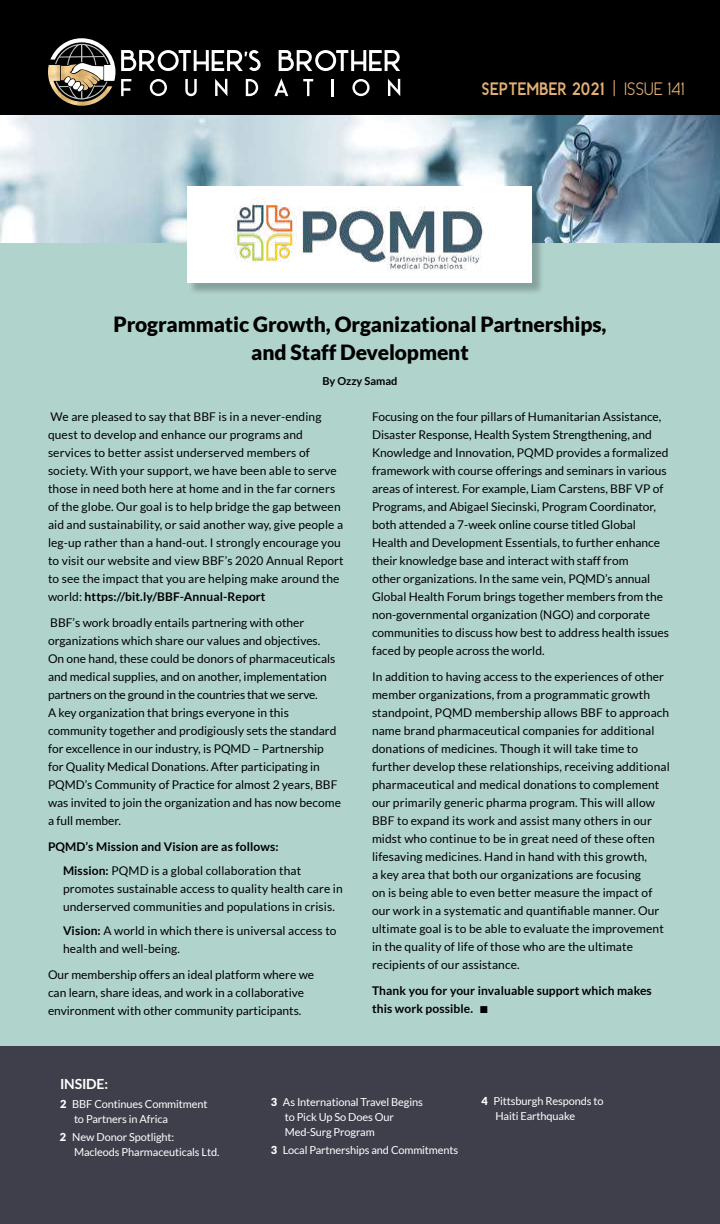
<style>
.page{position:relative;width:720px;height:1224px;background:#fff}
.page>*{position:absolute;margin:0;border:0;box-sizing:border-box;transform-origin:0 0}
.t1{font:900 21px/28px "Lato";letter-spacing:-.005em;color:#000;text-align:center}
.t2{font:700 18px "Carrol";color:#e3b074}
.t3{font:700 14px "Lato";letter-spacing:-.01em;color:#fff}
.t4{font:12px/18px "Lato";color:#000}
.t5{font:700 12px/24px "Lato";letter-spacing:.01em;color:#000}
.t6{font:11px/15px "Lato";letter-spacing:-.01em;color:#fff}
.t7{font:700 11px "Lato";color:#000}
.s1{font-weight:400}
.s2{font-weight:700}
.s3{font-weight:900}
</style>
<div class="page">
<div style="left:0;top:242px;width:720px;height:804px;background:#b0d4cc"></div>
<div style="left:0;top:1046px;width:720px;height:178px;background:#3f3f4b"></div>
<div style="left:0;top:0;width:720px;height:116px;background:#000"></div>
<img style="left:0;top:115px;width:720px;height:127px">
<svg style="left:121px;top:79px;width:10px;height:17px"></svg>
<svg style="left:150px;top:79px;width:17px;height:17px"></svg>
<svg style="left:185px;top:79px;width:12px;height:17px"></svg>
<svg style="left:215px;top:79px;width:12px;height:17px"></svg>
<svg style="left:246px;top:79px;width:12px;height:17px"></svg>
<svg style="left:274px;top:78px;width:14px;height:18px"></svg>
<svg style="left:303px;top:79px;width:10px;height:17px"></svg>
<svg style="left:332px;top:79px;width:2px;height:17px"></svg>
<svg style="left:352px;top:79px;width:18px;height:17px"></svg>
<svg style="left:388px;top:79px;width:12px;height:17px"></svg>
<svg style="left:121px;top:50px;width:140px;height:21px"></svg>
<svg style="left:279px;top:50px;width:121px;height:21px"></svg>
<svg style="left:50px;top:38px;width:65px;height:49px"></svg>
<img style="left:61px;top:64px;width:39px;height:1px">
<img style="left:48px;top:65px;width:64px;height:41px">
<div style="left:189px;top:188px;width:356px;height:108px;background:#000;opacity:.24"></div>
<div style="left:187px;top:186px;width:345px;height:97px;background:#fff"></div>
<img style="left:234px;top:198px;width:250px;height:73px">
<h2 class="t2" style="left:482px;top:79px;width:204px">SEPTEMBER 2021 <span class="s1">| ISSUE 141</span></h2>
<h1 class="t1" style="left:113px;top:310px;width:495px">Programmatic Growth, Organizational Partnerships, and Staff Development</h1>
<p class="t7" style="left:322px;top:375px;width:77px">By Ozzy Samad</p>
<p class="t4" style="left:48px;top:407px;width:297px">We are pleased to say that BBF is in a never-ending quest to develop and enhance our programs and services to better assist underserved members of society. With your support, we have been able to serve those in need both here at home and in the far corners of the globe. Our goal is to help bridge the gap between aid and sustainability, or said another way, give people a leg-up rather than a hand-out. I strongly encourage you to visit our website and view BBF’s 2020 Annual Report to see the impact that you are helping make around the world: <span class="s2">https://bit.ly/BBF-Annual-Report</span></p>
<p class="t4" style="left:48px;top:613px;width:294px">BBF’s work broadly entails partnering with other organizations which share our values and objectives.<br>On one hand, these could be donors of pharmaceuticals and medical supplies, and on another, implementation partners on the ground in the countries that we serve.<br>A key organization that brings everyone in this community together and prodigiously sets the standard for excellence in our industry, is PQMD – Partnership for Quality Medical Donations. After participating in PQMD’s Community of Practice for almost 2 years, BBF was invited to join the organization and has now become a full member.</p>
<p class="t5" style="left:63px;top:834px;width:240px;text-indent:-15px">PQMD’s Mission and Vision are as follows:<br>Mission: <span class="s1">PQMD is a global collaboration that</span></p>
<p class="t4" style="left:63px;top:879px;width:281px">promotes sustainable access to quality health care in underserved communities and populations in crisis.</p>
<p class="t4" style="left:63px;top:921px;width:275px"><span class="s2">Vision:</span> A world in which there is universal access to health and well-being.</p>
<p class="t4" style="left:48px;top:965px;width:268px">Our membership offers an ideal platform where we can learn, share ideas, and work in a collaborative environment with other community participants.</p>
<p class="t4" style="left:372px;top:407px;width:299px">Focusing on the four pillars of Humanitarian Assistance, Disaster Response, Health System Strengthening, and Knowledge and Innovation, PQMD provides a formalized framework with course offerings and seminars in various areas of interest. For example, Liam Carstens, BBF VP of Programs, and Abigael Siecinski, Program Coordinator, both attended a 7-week online course titled Global Health and Development Essentials, to further enhance their knowledge base and interact with staff from<br>other organizations. In the same vein, PQMD’s annual Global Health Forum brings together members from the non-governmental organization (NGO) and corporate communities to discuss how best to address health issues faced by people across the world.</p>
<p class="t4" style="left:372px;top:667px;width:299px">In addition to having access to the experiences of other member organizations, from a programmatic growth standpoint, PQMD membership allows BBF to approach name brand pharmaceutical companies for additional donations of medicines. Though it will take time to further develop these relationships, receiving additional pharmaceutical and medical donations to complement our primarily generic pharma program. This will allow BBF to expand its work and assist many others in our midst who continue to be in great need of these often lifesaving medicines. Hand in hand with this growth,<br>a key area that both our organizations are focusing<br>on is being able to even better measure the impact of our work in a systematic and quantifiable manner. Our ultimate goal is to be able to evaluate the improvement in the quality of life of those who are the ultimate recipients of our assistance.</p>
<p class="t5" style="left:372px;top:981px;width:281px;line-height:18px">Thank you for your invaluable support which makes this work possible. ■</p>
<p class="t3" style="left:60px;top:1076px;width:50px">INSIDE:</p>
<p class="t6" style="left:74px;top:1096px;width:135px;text-indent:-14px"><span class="s3">2</span> BBF Continues Commitment to Partners in Africa</p>
<p class="t6" style="left:74px;top:1129px;width:147px;text-indent:-14px"><span class="s3">2</span> New Donor Spotlight:<br>Macleods Pharmaceuticals Ltd.</p>
<p class="t6" style="left:285px;top:1094px;width:140px;text-indent:-14px"><span class="s3">3</span> As International Travel Begins to Pick Up So Does Our<br>Med-Surg Program</p>
<p class="t6" style="left:271px;top:1142px;width:189px"><span class="s3">3</span> Local Partnerships and Commitments</p>
<p class="t6" style="left:495px;top:1093px;width:110px;text-indent:-14px"><span class="s3">4</span> Pittsburgh Responds to<br>Haiti Earthquake</p>
</div>
